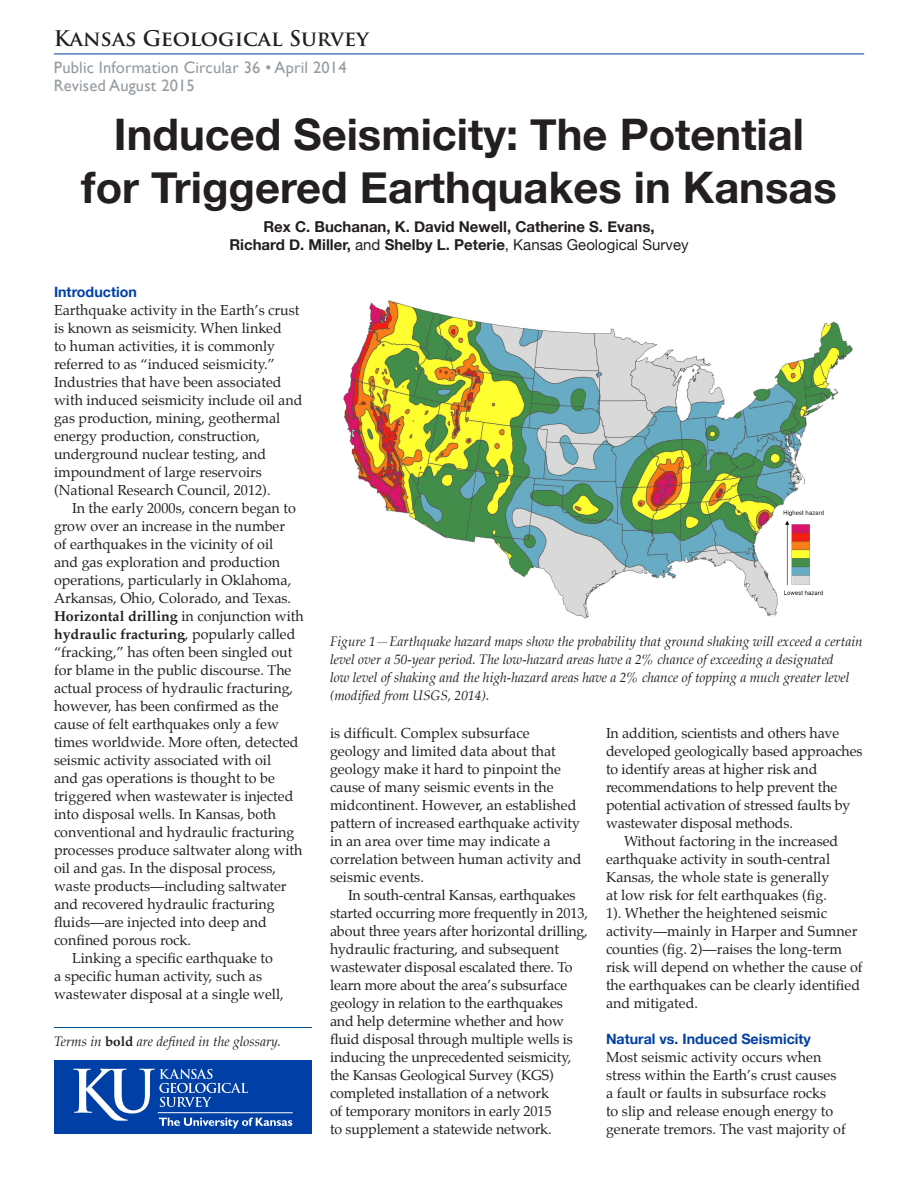
<style>
.page{position:relative;width:918px;height:1188px;background:#fff}
.page>*{position:absolute;margin:0;border:0;box-sizing:border-box;transform-origin:0 0}
.Normal__Web{font:700 43.5px/52.2px "Helvetica Neue";color:#231f20;text-align:center}
.t1{font:700 21px "Trajan Pro";color:#231f20}
.t2{font:16.5px/18px "Gill Sans";letter-spacing:.01em;color:#959ca1}
.t3{font:700 15px/18px "Helvetica Neue";color:#231f20;text-align:center}
.PIC_Body_Copy{font:14.25px/18px "Palatino";color:#231f20}
.PIC_Body_First_Graph{font:14.25px/18px "Palatino";color:#231f20}
.PIC_Header{font:700 14.25px "Helvetica Neue";color:#0040a6}
.PIC_Caption{font:italic 13.5px/18px "Palatino";color:#231f20}
.s1{font-weight:400}
.s2{font-weight:700}
.s3{font-weight:700;font-style:normal}
</style>
<div class="page">
<hr style="left:54px;top:54px;width:810px;height:1px;background:#0040a6">
<div style="left:54px;top:1060px;width:258px;height:74px;background:#0040a6"></div>
<svg style="left:73px;top:1069px;width:219px;height:59px"></svg>
<hr style="left:54px;top:1027px;width:258px;height:1px;background:#004d90">
<img style="left:343px;top:300px;width:510px;height:319px">
<h2 class="t1" style="left:54px;top:25px;width:316px">Kansas Geological Survey</h2>
<p class="t2" style="left:54px;top:58px;width:294px">Public Information Circular 36 • April 2014<br>Revised August 2015</p>
<p class="Normal__Web" style="left:81px;top:108px;width:757px">Induced Seismicity: The Potential for Triggered Earthquakes in Kansas</p>
<p class="t3" style="left:229px;top:217px;width:461px">Rex C. Buchanan, K. David Newell, Catherine S. Evans,<br>Richard D. Miller, <span class="s1">and</span> Shelby L. Peterie<span class="s1">, Kansas Geological Survey</span></p>
<p class="PIC_Header" style="left:54px;top:283px;width:84px">Introduction</p>
<p class="PIC_Body_First_Graph" style="left:54px;top:301px;width:250px">Earthquake activity in the Earth’s crust is known as seismicity. When linked<br>to human activities, it is commonly referred to as “induced seismicity.” Industries that have been associated with induced seismicity include oil and gas production, mining, geothermal energy production, construction, underground nuclear testing, and impoundment of large reservoirs (National Research Council, 2012).</p>
<p class="PIC_Body_Copy" style="left:54px;top:499px;width:251px;text-indent:18px">In the early 2000s, concern began to grow over an increase in the number<br>of earthquakes in the vicinity of oil<br>and gas exploration and production operations, particularly in Oklahoma, Arkansas, Ohio, Colorado, and Texas.<br><span class="s2">Horizontal drilling</span> in conjunction with <span class="s2">hydraulic fracturing</span>, popularly called “fracking,” has often been singled out for blame in the public discourse. The actual process of hydraulic fracturing, however, has been confirmed as the cause of felt earthquakes only a few times worldwide. More often, detected seismic activity associated with oil<br>and gas operations is thought to be triggered when wastewater is injected into disposal wells. In Kansas, both conventional and hydraulic fracturing processes produce saltwater along with oil and gas. In the disposal process, waste products—including saltwater and recovered hydraulic fracturing fluids—are injected into deep and confined porous rock.</p>
<p class="PIC_Body_Copy" style="left:54px;top:949px;width:231px;text-indent:18px">Linking a specific earthquake to<br>a specific human activity, such as wastewater disposal at a single well,</p>
<p class="PIC_Caption" style="left:54px;top:1032px;width:228px">Terms in <span class="s3">bold</span> are defined in the glossary.</p>
<p class="PIC_Caption" style="left:330px;top:632px;width:534px">Figure 1—Earthquake hazard maps show the probability that ground shaking will exceed a certain level over a 50-year period. The low-hazard areas have a 2% chance of exceeding a designated<br>low level of shaking and the high-hazard areas have a 2% chance of topping a much greater level (modified from USGS, 2014).</p>
<p class="PIC_Body_Copy" style="left:330px;top:724px;width:253px">is difficult. Complex subsurface geology and limited data about that geology make it hard to pinpoint the cause of many seismic events in the midcontinent. However, an established pattern of increased earthquake activity in an area over time may indicate a correlation between human activity and seismic events.</p>
<p class="PIC_Body_Copy" style="left:330px;top:886px;width:260px;text-indent:18px">In south-central Kansas, earthquakes started occurring more frequently in 2013, about three years after horizontal drilling, hydraulic fracturing, and subsequent wastewater disposal escalated there. To learn more about the area’s subsurface geology in relation to the earthquakes and help determine whether and how fluid disposal through multiple wells is inducing the unprecedented seismicity, the Kansas Geological Survey (KGS) completed installation of a network<br>of temporary monitors in early 2015<br>to supplement a statewide network.</p>
<p class="PIC_Body_Copy" style="left:606px;top:724px;width:258px">In addition, scientists and others have developed geologically based approaches to identify areas at higher risk and recommendations to help prevent the potential activation of stressed faults by wastewater disposal methods.</p>
<p class="PIC_Body_Copy" style="left:606px;top:832px;width:258px;text-indent:18px">Without factoring in the increased earthquake activity in south-central Kansas, the whole state is generally<br>at low risk for felt earthquakes (fig.<br>1). Whether the heightened seismic activity—mainly in Harper and Sumner counties (fig. 2)—raises the long-term risk will depend on whether the cause of the earthquakes can be clearly identified and mitigated.</p>
<p class="PIC_Header" style="left:606px;top:1030px;width:207px">Natural vs. Induced Seismicity</p>
<p class="PIC_Body_First_Graph" style="left:606px;top:1048px;width:241px">Most seismic activity occurs when stress within the Earth’s crust causes a fault or faults in subsurface rocks<br>to slip and release enough energy to generate tremors. The vast majority of</p>
</div>
